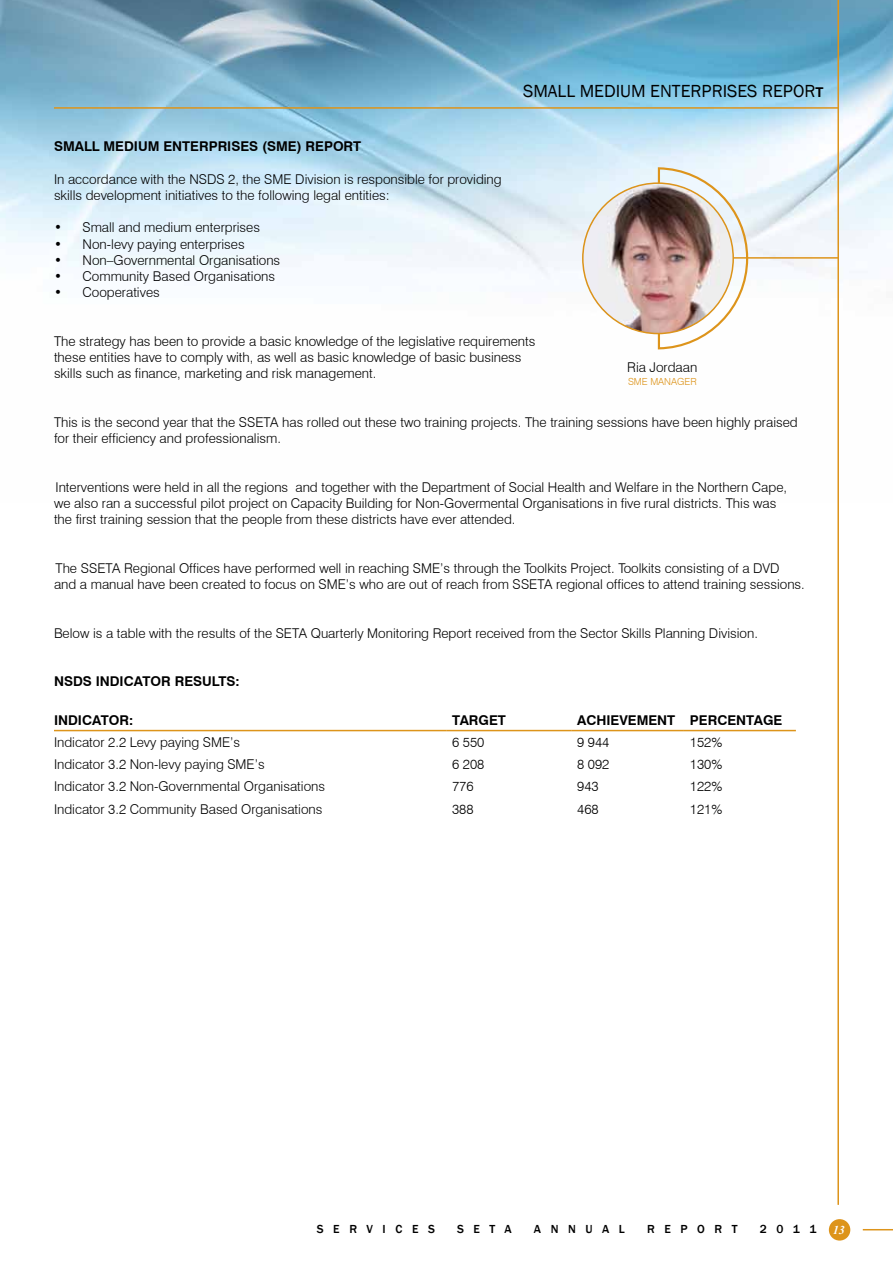
<style>
.page{position:relative;width:893px;height:1263px;background:#fff}
.page>*{position:absolute;margin:0;border:0;box-sizing:border-box;transform-origin:0 0}
.t1{font:18px "Franklin Gothic";color:#000}
.t2{font:300 13.5px/16.2px "Swiss 721 BT";color:#000}
.t3{font:700 13.5px "Swiss 721 BT";color:#000}
.t4{font:500 12px "Franklin Gothic";letter-spacing:.8em;color:#000}
.t5{font:italic 700 12px "Times New Roman";color:#fff}
.t6{font:300 9.75px "Swiss 721 BT";color:#dd941b}
</style>
<div class="page">
<img style="left:0;top:0;width:893px;height:335px">
<hr style="left:837px;top:0;width:2px;height:1205px;background:#dd941b">
<hr style="left:863px;top:1229px;width:30px;height:1px;background:#dd941b">
<div style="left:829px;top:1219px;width:21px;height:21px;background:#dd941b;border-radius:50%"></div>
<hr style="left:54px;top:107px;width:784px;height:2px;background:#dd941b">
<hr style="left:54px;top:730px;width:392px;height:1px;background:#dd941b">
<hr style="left:446px;top:730px;width:125px;height:1px;background:#dd941b">
<hr style="left:571px;top:730px;width:113px;height:1px;background:#dd941b">
<hr style="left:684px;top:730px;width:112px;height:1px;background:#dd941b">
<hr style="left:730px;top:257px;width:108px;height:2px;background:#dd941b">
<svg style="left:657px;top:166px;width:92px;height:184px"></svg>
<img style="left:583px;top:183px;width:150px;height:151px;border-radius:75px">
<h1 class="t1" style="left:523px;top:79px;width:35px">SMALL</h1>
<h1 class="t1" style="left:580px;top:79px;width:92px">MEDIUM ENTERPR</h1>
<h1 class="t1" style="left:723px;top:79px;width:16px">ISES</h1>
<h1 class="t1" style="left:762px;top:79px;width:12px">REPOR</h1>
<p class="t3" style="left:815px;top:84px;width:6px">T</p>
<p class="t3" style="left:54px;top:138px;width:19px">SMALL</p>
<p class="t3" style="left:104px;top:138px;width:79px">MEDIUM ENTE</p>
<p class="t3" style="left:199px;top:138px;width:42px">RPRISES</p>
<p class="t3" style="left:262px;top:138px;width:64px">(SME) REPO</p>
<p class="t3" style="left:344px;top:138px;width:15px">RT</p>
<p class="t2" style="left:54px;top:171px;width:449px">In accordance with the NSDS 2, the SME Division is responsible for providing skills development initiatives to the following legal entities:</p>
<p class="t2" style="left:54px;top:219px;width:208px">• Small and medium enterprises</p>
<p class="t2" style="left:54px;top:236px;width:192px">• Non-levy paying enterprises</p>
<p class="t2" style="left:54px;top:252px;width:228px">• Non–Governmental Organisations</p>
<p class="t2" style="left:54px;top:268px;width:223px">• Community Based Organisations</p>
<p class="t2" style="left:54px;top:284px;width:107px">• Cooperatives</p>
<p class="t2" style="left:54px;top:333px;width:483px">The strategy has been to provide a basic knowledge of the legislative requirements these entities have to comply with, as well as basic knowledge of basic business skills such as finance, marketing and risk management.</p>
<p class="t2" style="left:54px;top:414px;width:745px">This is the second year that the SSETA has rolled out these two training projects. The training sessions have been highly praised for their efficiency and professionalism.</p>
<p class="t2" style="left:54px;top:479px;width:735px">Interventions were held in all the regions and together with the Department of Social Health and Welfare in the Northern Cape, we also ran a successful pilot project on Capacity Building for Non-Govermental Organisations in five rural districts. This was the first training session that the people from these districts have ever attended.</p>
<p class="t2" style="left:54px;top:560px;width:752px">The SSETA Regional Offices have performed well in reaching SME’s through the Toolkits Project. Toolkits consisting of a DVD<br>and a manual have been created to focus on SME’s who are out of reach from SSETA regional offices to attend training sessions.</p>
<p class="t2" style="left:54px;top:624px;width:705px">Below is a table with the results of the SETA Quarterly Monitoring Report received from the Sector Skills Planning Division.</p>
<p class="t3" style="left:54px;top:673px;width:80px">NSDS INDICATO</p>
<p class="t3" style="left:161px;top:673px;width:80px">R RESULTS:</p>
<p class="t3" style="left:54px;top:711px;width:39px">INDICATO</p>
<p class="t3" style="left:120px;top:711px;width:15px">R:</p>
<p class="t3" style="left:452px;top:711px;width:37px">TARGET</p>
<p class="t3" style="left:577px;top:711px;width:44px">ACHIEVEMENT</p>
<p class="t3" style="left:690px;top:711px;width:38px">PERCENTAGE</p>
<p class="t2" style="left:54px;top:734px;width:188px">Indicator 2.2 Levy paying SME’s</p>
<p class="t2" style="left:452px;top:734px;width:34px">6 550</p>
<p class="t2" style="left:577px;top:734px;width:34px">9 944</p>
<p class="t2" style="left:690px;top:734px;width:34px">152%</p>
<p class="t2" style="left:54px;top:756px;width:212px">Indicator 3.2 Non-levy paying SME’s</p>
<p class="t2" style="left:452px;top:756px;width:34px">6 208</p>
<p class="t2" style="left:577px;top:756px;width:34px">8 092</p>
<p class="t2" style="left:690px;top:756px;width:34px">130%</p>
<p class="t2" style="left:54px;top:778px;width:273px">Indicator 3.2 Non-Governmental Organisations</p>
<p class="t2" style="left:452px;top:778px;width:23px">776</p>
<p class="t2" style="left:577px;top:778px;width:23px">943</p>
<p class="t2" style="left:690px;top:778px;width:34px">122%</p>
<p class="t2" style="left:54px;top:801px;width:270px">Indicator 3.2 Community Based Organisations</p>
<p class="t2" style="left:452px;top:801px;width:23px">388</p>
<p class="t2" style="left:577px;top:801px;width:23px">468</p>
<p class="t2" style="left:690px;top:801px;width:34px">121%</p>
<p class="t2" style="left:627px;top:359px;width:72px">Ria Jordaan</p>
<p class="t6" style="left:628px;top:376px;width:38px">SME Manager</p>
<p class="t4" style="left:317px;top:1222px;width:120px">SERVICES</p>
<p class="t4" style="left:457px;top:1222px;width:56px">SETA</p>
<p class="t4" style="left:534px;top:1222px;width:92px">ANNUAL</p>
<p class="t4" style="left:647px;top:1222px;width:92px">REPORT</p>
<p class="t4" style="left:760px;top:1222px;width:58px">2011</p>
<p class="t5" style="left:833px;top:1221px;width:13px">13</p>
</div>
